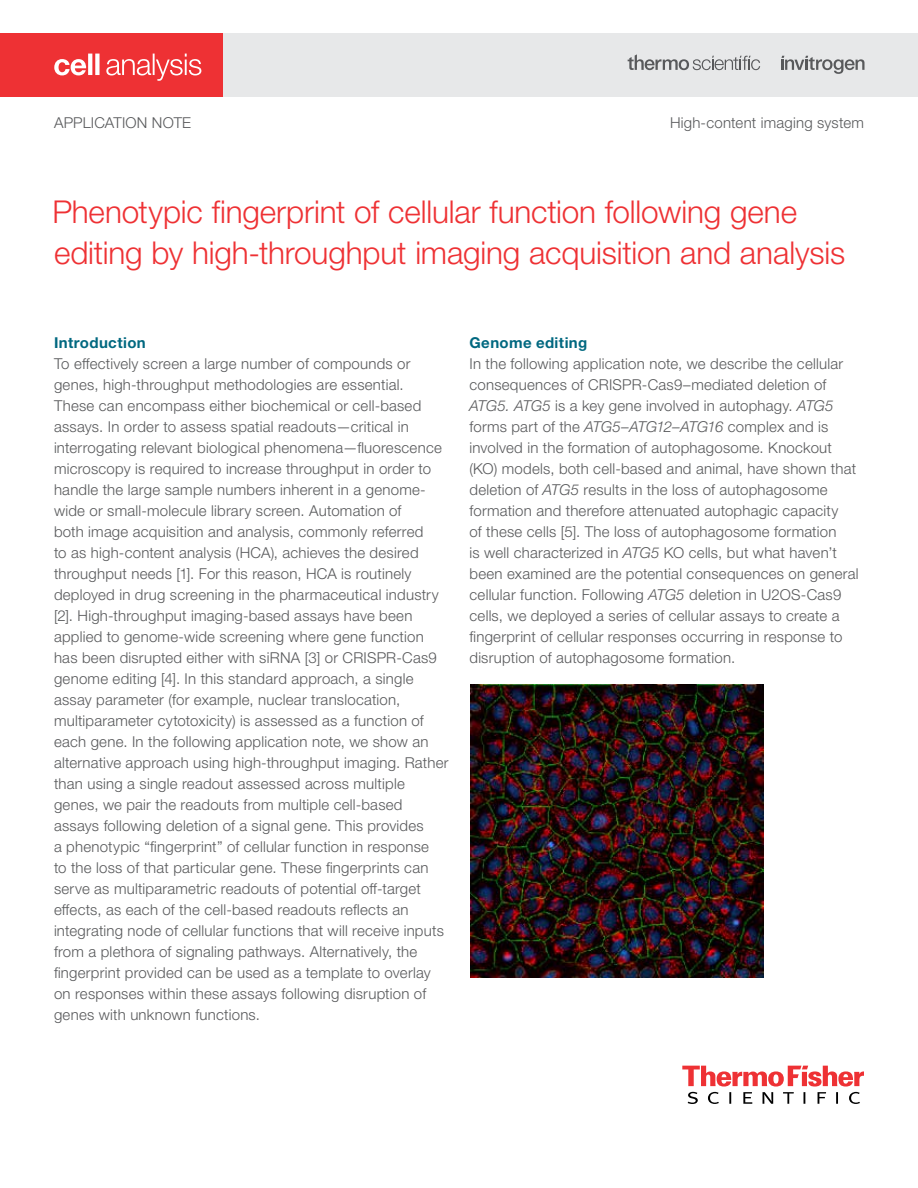
<style>
.page{position:relative;width:918px;height:1188px;background:#fff}
.page>*{position:absolute;margin:0;border:0;box-sizing:border-box;transform-origin:0 0}
.t1{font:300 31.5px/40.5px "Helvetica Neue LTW1 G";letter-spacing:-.005em;color:#ee3134}
.t2{font:300 15px/21px "Helvetica Neue LTW1 G";letter-spacing:.015em;color:#58595b}
.t3{font:700 15px "Helvetica Neue LTW1 G";letter-spacing:.025em;color:#006880}
.s1{font-style:italic}
</style>
<div class="page">
<svg style="left:682px;top:1066px;width:182px;height:38px"></svg>
<img style="left:470px;top:685px;width:293px;height:293px">
<div style="left:0;top:33px;width:918px;height:63px;background:#e2e3e4"></div>
<div style="left:0;top:33px;width:222px;height:63px;background:#ee3134"></div>
<svg style="left:54px;top:54px;width:147px;height:27px"></svg>
<svg style="left:781px;top:56px;width:84px;height:18px"></svg>
<svg style="left:628px;top:54px;width:132px;height:16px"></svg>
<p class="t2" style="left:54px;top:112px;width:139px">APPLICATION NOTE</p>
<p class="t2" style="left:670px;top:112px;width:196px">High-content imaging system</p>
<h1 class="t1" style="left:52px;top:192px;width:794px">Phenotypic fingerprint of cellular function following gene editing by high-throughput imaging acquisition and analysis</h1>
<p class="t3" style="left:54px;top:333px;width:93px">Introduction</p>
<p class="t2" style="left:54px;top:353px;width:396px">To effectively screen a large number of compounds or genes, high-throughput methodologies are essential.<br>These can encompass either biochemical or cell-based assays. In order to assess spatial readouts—critical in interrogating relevant biological phenomena—fluorescence microscopy is required to increase throughput in order to handle the large sample numbers inherent in a genome&shy;wide or small-molecule library screen. Automation of<br>both image acquisition and analysis, commonly referred<br>to as high-content analysis (HCA), achieves the desired throughput needs [1]. For this reason, HCA is routinely deployed in drug screening in the pharmaceutical industry [2]. High-throughput imaging-based assays have been applied to genome-wide screening where gene function has been disrupted either with siRNA [3] or CRISPR-Cas9 genome editing [4]. In this standard approach, a single assay parameter (for example, nuclear translocation, multiparameter cytotoxicity) is assessed as a function of each gene. In the following application note, we show an alternative approach using high-throughput imaging. Rather than using a single readout assessed across multiple genes, we pair the readouts from multiple cell-based assays following deletion of a signal gene. This provides<br>a phenotypic “fingerprint” of cellular function in response<br>to the loss of that particular gene. These fingerprints can serve as multiparametric readouts of potential off-target effects, as each of the cell-based readouts reflects an integrating node of cellular functions that will receive inputs from a plethora of signaling pathways. Alternatively, the fingerprint provided can be used as a template to overlay on responses within these assays following disruption of genes with unknown functions.</p>
<p class="t3" style="left:470px;top:333px;width:119px">Genome editing</p>
<p class="t2" style="left:470px;top:353px;width:391px">In the following application note, we describe the cellular consequences of CRISPR-Cas9–mediated deletion of <span class="s1">ATG5. ATG5</span> is a key gene involved in autophagy. <span class="s1">ATG5 </span>forms part of the <span class="s1">ATG5–ATG12–ATG16</span> complex and is involved in the formation of autophagosome. Knockout (KO) models, both cell-based and animal, have shown that deletion of <span class="s1">ATG5</span> results in the loss of autophagosome formation and therefore attenuated autophagic capacity<br>of these cells [5]. The loss of autophagosome formation<br>is well characterized in <span class="s1">ATG5</span> KO cells, but what haven’t been examined are the potential consequences on general cellular function. Following <span class="s1">ATG5</span> deletion in U2OS-Cas9 cells, we deployed a series of cellular assays to create a fingerprint of cellular responses occurring in response to disruption of autophagosome formation.</p>
</div>
